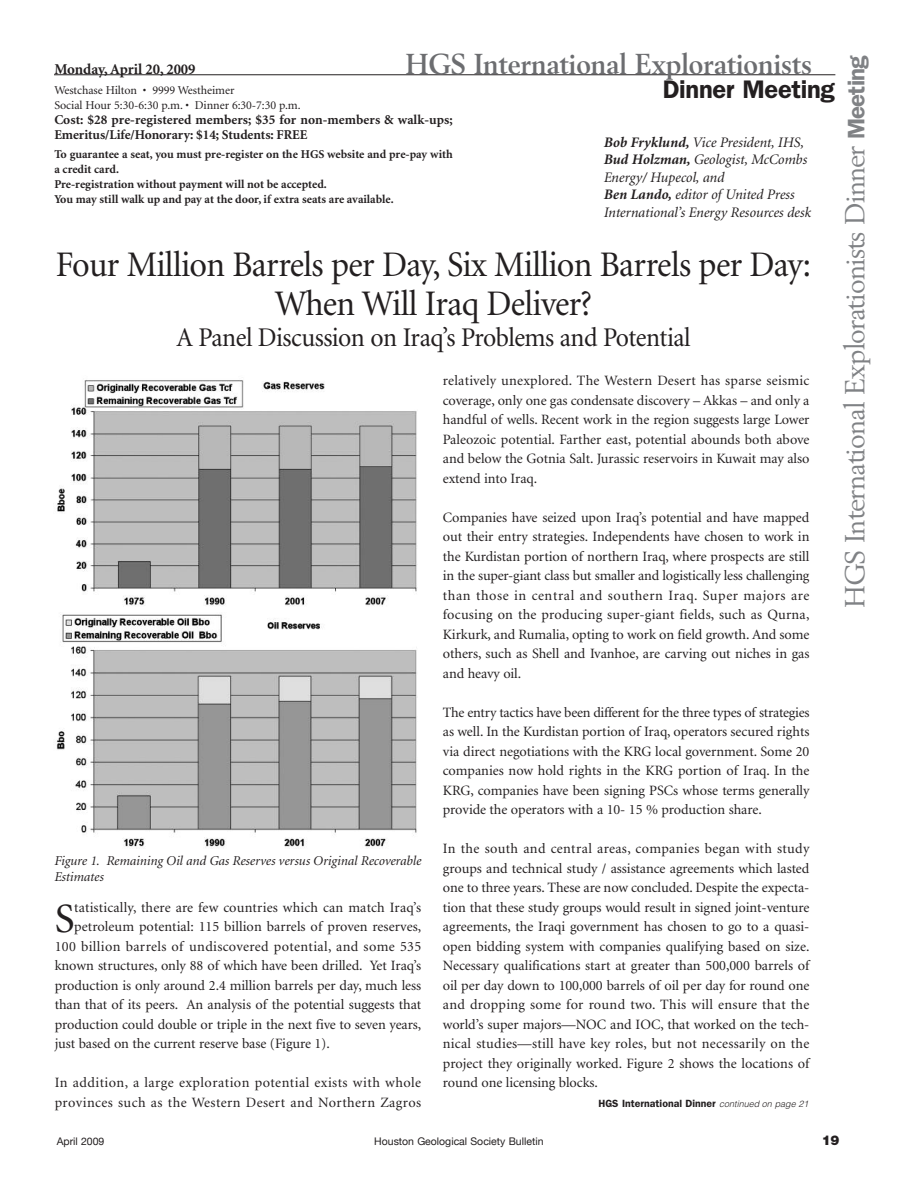
<style>
.page{position:relative;width:918px;height:1188px;background:#fff}
.page>*{position:absolute;margin:0;border:0;box-sizing:border-box;transform-origin:0 0}
.t1{font:41.7px "Minion";color:#231f20}
.t2{font:36px/39px "Minion";letter-spacing:-.02em;color:#231f20;text-align:center;scale:.95 1}
.t3{font:700 28.5px "Berling";color:#6c6d70;scale:.95 1}
.t4{font:27.3px "Berling";letter-spacing:-.035em;color:#808285}
.t5{font:27px "Minion";letter-spacing:-.02em;color:#231f20;scale:.95 1}
.t6{font:600 25.5px "Franklin Gothic";letter-spacing:-.01em;color:#231f20}
.t7{font:700 15px "Minion";letter-spacing:-.005em;color:#231f20}
.t8{font:italic 14.55px/17.4px "Minion";letter-spacing:-.005em;color:#231f20}
.t9{font:14.25px/19.5px "Minion";letter-spacing:-.005em;color:#231f20;text-align:justify}
.t10{font:14.25px/19.5px "Minion";letter-spacing:.03em;color:#231f20}
.t11{font:14.25px "Minion";letter-spacing:.025em;color:#231f20}
.t12{font:700 13.5px/15px "Minion";color:#231f20}
.t13{font:italic 13.5px/16.2px "Minion";letter-spacing:-.005em;color:#231f20}
.t14{font:900 13.5px "Helvetica Neue";color:#231f20}
.t15{font:700 12px/15px "Minion";color:#231f20}
.t16{font:12px/15px "Minion";letter-spacing:-.005em;color:#231f20}
.t17{font:10.5px "Helvetica Neue";color:#231f20}
.t18{font:600 10.5px "Franklin Gothic";color:#231f20}
.s1{font-family:"Franklin Gothic";font-weight:600;font-size:24px}
.s2{font-weight:700}
.s3{font-family:"Helvetica";font-weight:300;font-style:italic;font-size:9px}
</style>
<div class="page">
<hr style="left:54px;top:75px;width:781px;height:1px;background:#231f20">
<img style="left:56px;top:614px;width:361px;height:234px">
<img style="left:57px;top:380px;width:360px;height:226px">
<h3 class="t3" style="left:406px;top:52px;width:429px">HGS International Explorationists</h3>
<h3 class="t6" style="left:663px;top:81px;width:174px">Dinner Meeting</h3>
<h3 class="t4" style="left:843px;top:608px;width:554px;rotate:-90deg">HGS International Explorationists Dinner <span class="s1">Meeting</span></h3>
<p class="t7" style="left:54px;top:63px;width:143px">Monday, April 20, 2009</p>
<p class="t16" style="left:54px;top:83px;width:248px">Westchase Hilton • 9999 Westheimer<br>Social Hour 5:30-6:30 p.m. • Dinner 6:30-7:30 p.m.</p>
<p class="t12" style="left:54px;top:113px;width:400px">Cost: $28 pre-registered members; $35 for non-members &amp; walk-ups;<br>Emeritus/Life/Honorary: $14; Students: FREE</p>
<p class="t15" style="left:54px;top:148px;width:400px">To guarantee a seat, you must pre-register on the HGS website and pre-pay with a credit card.<br>Pre-registration without payment will not be accepted.<br>You may still walk up and pay at the door, if extra seats are available.</p>
<p class="t8" style="left:603px;top:135px;width:209px"><span class="s2">Bob Fryklund,</span> Vice President, IHS,<br><span class="s2">Bud Holzman,</span> Geologist, McCombs<br>Energy/ Hupecol, and<br><span class="s2">Ben Lando,</span> editor of United Press<br>International’s Energy Resources desk</p>
<h2 class="t2" style="left:56px;top:248px;width:797px">Four Million Barrels per Day, Six Million Barrels per Day:<br>When Will Iraq Deliver?</h2>
<h3 class="t5" style="left:177px;top:327px;width:543px">A Panel Discussion on Iraq’s Problems and Potential</h3>
<p class="t9" style="left:443px;top:372px;width:368px">relatively unexplored. The Western Desert has sparse seismic coverage, only one gas condensate discovery – Akkas – and only a handful of wells. Recent work in the region suggests large Lower Paleozoic potential. Farther east, potential abounds both above and below the Gotnia Salt. Jurassic reservoirs in Kuwait may also extend into Iraq.</p>
<p class="t9" style="left:443px;top:509px;width:368px">Companies have seized upon Iraq’s potential and have mapped out their entry strategies. Independents have chosen to work in the Kurdistan portion of northern Iraq, where prospects are still in the super-giant class but smaller and logistically less challenging than those in central and southern Iraq. Super majors are focusing on the producing super-giant fields, such as Qurna, Kirkurk, and Rumalia, opting to work on field growth. And some others, such as Shell and Ivanhoe, are carving out niches in gas and heavy oil.</p>
<p class="t9" style="left:443px;top:704px;width:368px">The entry tactics have been different for the three types of strategies as well. In the Kurdistan portion of Iraq, operators secured rights via direct negotiations with the KRG local government. Some 20 companies now hold rights in the KRG portion of Iraq. In the KRG, companies have been signing PSCs whose terms generally provide the operators with a 10- 15 % production share.</p>
<p class="t9" style="left:443px;top:840px;width:368px">In the south and central areas, companies began with study groups and technical study / assistance agreements which lasted one to three years. These are now concluded. Despite the expecta&shy;tion that these study groups would result in signed joint-venture agreements, the Iraqi government has chosen to go to a quasi&shy;open bidding system with companies qualifying based on size.<br>Necessary qualifications start at greater than 500,000 barrels of oil per day down to 100,000 barrels of oil per day for round one and dropping some for round two. This will ensure that the world’s super majors—NOC and IOC, that worked on the tech&shy;nical studies—still have key roles, but not necessarily on the project they originally worked. Figure 2 shows the locations of round one licensing blocks.</p>
<p class="t13" style="left:54px;top:854px;width:368px">Figure 1. Remaining Oil and Gas Reserves versus Original Recoverable<br>Estimates</p>
<h1 class="t1" style="left:55px;top:902px;width:21px">S</h1>
<p class="t9" style="left:74px;top:899px;width:349px">tatistically, there are few countries which can match Iraq’s</p>
<p class="t9" style="left:74px;top:918px;width:349px">petroleum potential: 115 billion barrels of proven reserves,</p>
<p class="t11" style="left:55px;top:941px;width:368px">100 billion barrels of undiscovered potential, and some 535</p>
<p class="t9" style="left:55px;top:957px;width:368px">known structures, only 88 of which have been drilled. Yet Iraq’s</p>
<p class="t9" style="left:55px;top:977px;width:368px">production is only around 2.4 million barrels per day, much less</p>
<p class="t9" style="left:55px;top:996px;width:368px">than that of its peers. An analysis of the potential suggests that</p>
<p class="t9" style="left:55px;top:1016px;width:368px">production could double or triple in the next five to seven years,</p>
<p class="t9" style="left:55px;top:1035px;width:277px">just based on the current reserve base (Figure 1).</p>
<p class="t10" style="left:55px;top:1074px;width:368px">In addition, a large exploration potential exists with whole provinces such as the Western Desert and Northern Zagros</p>
<p class="t18" style="left:598px;top:1100px;width:212px">HGS International Dinner <span class="s3">continued on page 21</span></p>
<p class="t17" style="left:57px;top:1135px;width:49px">April 2009</p>
<p class="t17" style="left:374px;top:1135px;width:171px">Houston Geological Society Bulletin</p>
<p class="t14" style="left:822px;top:1136px;width:19px">19</p>
</div>
